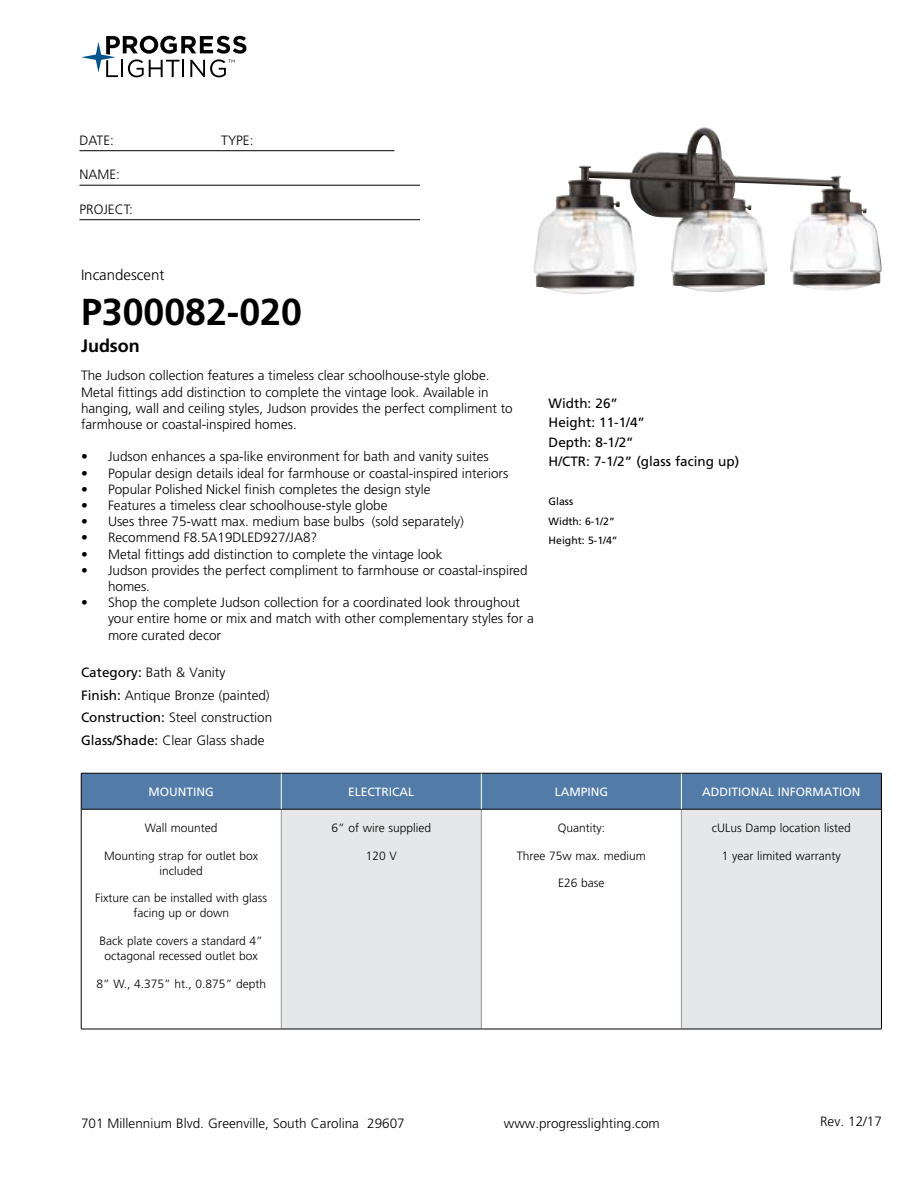
<style>
.page{position:relative;width:918px;height:1188px;background:#fff}
.page>*{position:absolute;margin:0;border:0;box-sizing:border-box;transform-origin:0 0}
.t1{font:700 37.5px "Frutiger LT Std";color:#000}
.t2{font:700 18px "Frutiger LT Std";color:#000}
.t3{font:300 15px "Frutiger LT Std";color:#000}
.t4{font:300 13.5px/16.2px "Frutiger LT Std";color:#000}
.t5{font:13.5px/19.5px "Frutiger LT Std";color:#000}
.t6{font:300 12px/15px "Frutiger LT Std";color:#000;text-align:center}
.t7{font:12px "Frutiger LT Std";color:#fff}
.t8{font:10.5px/19.5px "Frutiger LT Std";color:#000}
.s1{font-weight:400}
</style>
<div class="page">
<svg style="left:81px;top:36px;width:165px;height:41px"></svg>
<hr style="left:80px;top:150px;width:314px;height:1px;background:#000">
<hr style="left:80px;top:185px;width:340px;height:1px;background:#000">
<hr style="left:80px;top:219px;width:340px;height:1px;background:#000">
<div style="left:82px;top:774px;width:799px;height:35px;background:#527ba8"></div>
<div style="left:281px;top:809px;width:200px;height:220px;background:#e6e7e8"></div>
<div style="left:681px;top:809px;width:200px;height:220px;background:#e6e7e8"></div>
<hr style="left:281px;top:810px;width:1px;height:219px;background:#939598">
<hr style="left:481px;top:810px;width:1px;height:219px;background:#939598">
<hr style="left:681px;top:810px;width:1px;height:219px;background:#939598">
<hr style="left:81px;top:809px;width:200px;height:1px;background:#000">
<hr style="left:281px;top:809px;width:200px;height:1px;background:#000">
<hr style="left:481px;top:809px;width:200px;height:1px;background:#000">
<hr style="left:681px;top:809px;width:200px;height:1px;background:#000">
<hr style="left:81px;top:1029px;width:200px;height:1px;background:#000">
<hr style="left:281px;top:1029px;width:200px;height:1px;background:#000">
<hr style="left:481px;top:1029px;width:200px;height:1px;background:#000">
<hr style="left:681px;top:1029px;width:201px;height:1px;background:#000">
<hr style="left:81px;top:773px;width:200px;height:1px;background:#000">
<hr style="left:81px;top:773px;width:1px;height:36px;background:#000">
<hr style="left:281px;top:773px;width:200px;height:1px;background:#000">
<hr style="left:481px;top:773px;width:200px;height:1px;background:#000">
<hr style="left:681px;top:773px;width:201px;height:1px;background:#000">
<hr style="left:881px;top:773px;width:1px;height:36px;background:#000">
<hr style="left:81px;top:809px;width:1px;height:220px;background:#000">
<hr style="left:881px;top:809px;width:1px;height:220px;background:#000">
<hr style="left:281px;top:773px;width:1px;height:36px;background:#fff">
<hr style="left:681px;top:773px;width:1px;height:36px;background:#fff">
<hr style="left:481px;top:773px;width:1px;height:36px;background:#fff">
<img style="left:533px;top:129px;width:235px;height:165px">
<p class="t4" style="left:80px;top:132px;width:36px">DATE:</p>
<p class="t4" style="left:221px;top:132px;width:34px">TYPE:</p>
<p class="t4" style="left:80px;top:167px;width:42px">NAME:</p>
<p class="t4" style="left:80px;top:201px;width:55px">PROJECT:</p>
<p class="t3" style="left:81px;top:266px;width:85px">Incandescent</p>
<h1 class="t1" style="left:81px;top:290px;width:222px">P300082-020</h1>
<h2 class="t2" style="left:81px;top:335px;width:60px">Judson</h2>
<p class="t4" style="left:81px;top:368px;width:433px">The Judson collection features a timeless clear schoolhouse-style globe.<br>Metal fittings add distinction to complete the vintage look. Available in hanging, wall and ceiling styles, Judson provides the perfect compliment to farmhouse or coastal-inspired homes.</p>
<p class="t4" style="left:81px;top:449px;width:409px">• Judson enhances a spa-like environment for bath and vanity suites</p>
<p class="t4" style="left:81px;top:465px;width:429px">• Popular design details ideal for farmhouse or coastal-inspired interiors</p>
<p class="t4" style="left:81px;top:481px;width:351px">• Popular Polished Nickel finish completes the design style</p>
<p class="t4" style="left:81px;top:497px;width:308px">• Features a timeless clear schoolhouse-style globe</p>
<p class="t4" style="left:81px;top:514px;width:385px">• Uses three 75-watt max. medium base bulbs (sold separately)</p>
<p class="t4" style="left:81px;top:530px;width:238px">• Recommend F8.5A19DLED927/JA8?</p>
<p class="t4" style="left:81px;top:546px;width:363px">• Metal fittings add distinction to complete the vintage look</p>
<p class="t4" style="left:108px;top:562px;width:421px;text-indent:-27px">• Judson provides the perfect compliment to farmhouse or coastal-inspired homes.</p>
<p class="t4" style="left:108px;top:595px;width:427px;text-indent:-27px">• Shop the complete Judson collection for a coordinated look throughout your entire home or mix and match with other complementary styles for a more curated decor</p>
<p class="t4" style="left:81px;top:661px;width:193px;line-height:22.5px"><span class="s1">Category:</span> Bath &amp; Vanity<br><span class="s1">Finish:</span> Antique Bronze (painted)<br><span class="s1">Construction:</span> Steel construction<br><span class="s1">Glass/Shade:</span> Clear Glass shade</p>
<p class="t5" style="left:549px;top:393px;width:192px">Width: 26”<br>Height: 11-1/4”<br>Depth: 8-1/2”<br>H/CTR: 7-1/2” (glass facing up)</p>
<p class="t8" style="left:549px;top:492px;width:71px">Glass<br>Width: 6-1/2”<br>Height: 5-1/4”</p>
<p class="t7" style="left:149px;top:785px;width:67px">MOUNTING</p>
<p class="t7" style="left:348px;top:785px;width:68px">ELECTRICAL</p>
<p class="t7" style="left:555px;top:785px;width:55px">LAMPING</p>
<p class="t7" style="left:702px;top:785px;width:160px">ADDITIONAL INFORMATION</p>
<p class="t6" style="left:145px;top:820px;width:74px">Wall mounted</p>
<p class="t6" style="left:104px;top:848px;width:156px">Mounting strap for outlet box included</p>
<p class="t6" style="left:95px;top:891px;width:174px">Fixture can be installed with glass facing up or down</p>
<p class="t6" style="left:100px;top:934px;width:165px">Back plate covers a standard 4” octagonal recessed outlet box</p>
<p class="t6" style="left:96px;top:976px;width:171px">8” W., 4.375” ht., 0.875” depth</p>
<p class="t6" style="left:332px;top:820px;width:101px">6” of wire supplied</p>
<p class="t6" style="left:366px;top:848px;width:33px">120 V</p>
<p class="t6" style="left:712px;top:820px;width:141px">cULus Damp location listed</p>
<p class="t6" style="left:722px;top:848px;width:120px">1 year limited warranty</p>
<p class="t6" style="left:558px;top:820px;width:49px">Quantity:</p>
<p class="t6" style="left:517px;top:848px;width:130px">Three 75w max. medium</p>
<p class="t6" style="left:558px;top:876px;width:48px">E26 base</p>
<p class="t4" style="left:81px;top:1115px;width:325px">701 Millennium Blvd. Greenville, South Carolina 29607</p>
<p class="t4" style="left:504px;top:1115px;width:158px">www.progresslighting.com</p>
<p class="t4" style="left:820px;top:1114px;width:63px">Rev. 12/17</p>
</div>
